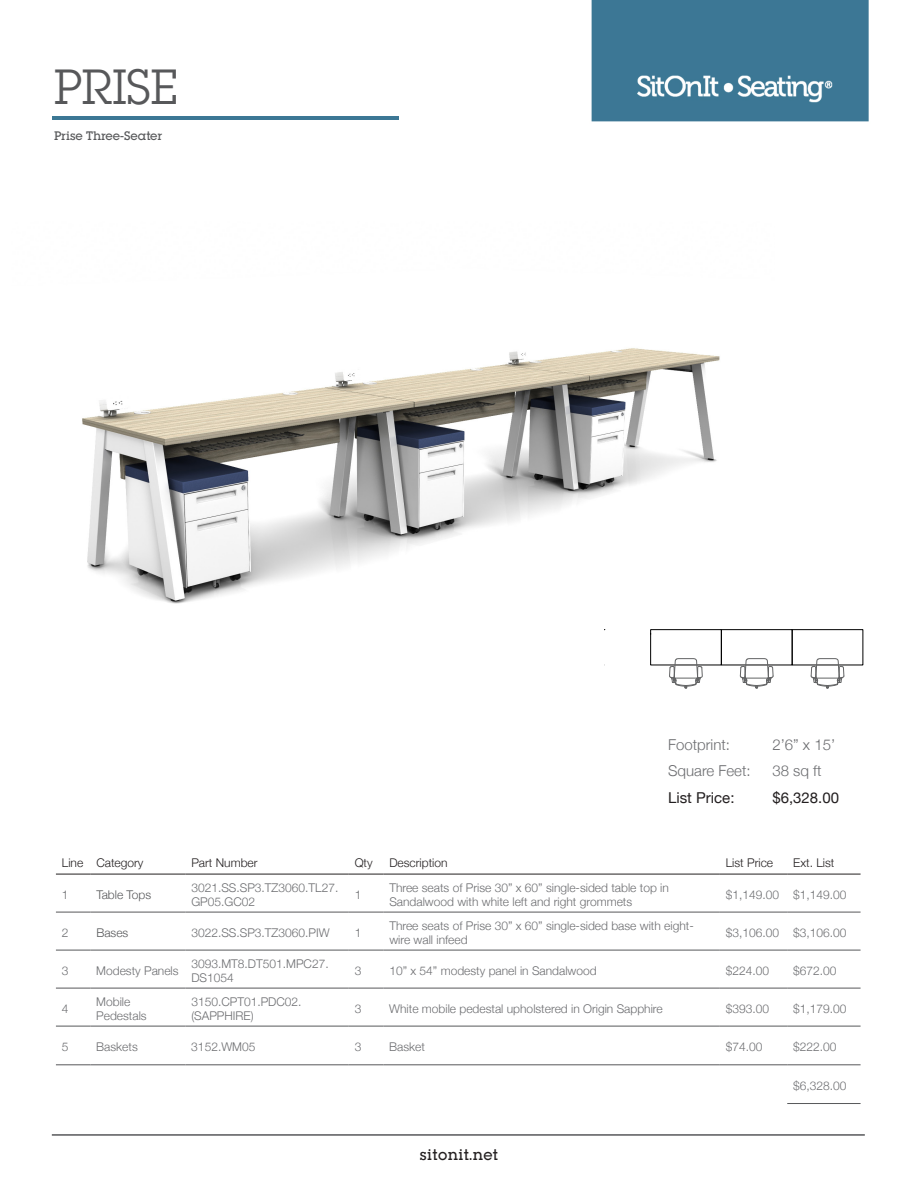
<style>
.page{position:relative;width:918px;height:1188px;background:#fff}
.page>*{position:absolute;margin:0;border:0;box-sizing:border-box;transform-origin:0 0}
.t1{font:48px "Lubalin Graph Std";color:#57585a}
.t2{font:300 15px "Helvetica Neue";color:#6c6d70}
.t3{font:15px "Helvetica Neue";color:#231f20}
.t4{font:500 15px "Lubalin Graph Std";letter-spacing:.025em;color:#231f20}
.Table_copy_gray{font:300 12px/14.4px "Helvetica Neue";color:#6c6d70}
.t5{font:300 12px "Helvetica Neue";color:#231f20}
.t6{font:500 12px "Lubalin Graph Std";color:#57585a}
.Table_copy_gray-2{font:300 12px "Helvetica Neue";color:#57585a}
</style>
<div class="page">
<hr style="left:52px;top:1134px;width:813px;height:2px;background:#57585a">
<img style="left:82px;top:348px;width:693px;height:321px">
<div style="left:650px;top:629px;width:72px;height:36px;border:1px solid #000"></div>
<div style="left:721px;top:629px;width:71px;height:36px;border:1px solid #000"></div>
<div style="left:792px;top:629px;width:71px;height:36px;border:1px solid #000"></div>
<svg style="left:670px;top:659px;width:32px;height:30px"></svg>
<svg style="left:740px;top:659px;width:33px;height:30px"></svg>
<svg style="left:811px;top:659px;width:33px;height:30px"></svg>
<hr style="left:56px;top:912px;width:34px;height:1px;background:#57585a">
<hr style="left:90px;top:912px;width:95px;height:1px;background:#57585a">
<hr style="left:185px;top:912px;width:164px;height:1px;background:#57585a">
<hr style="left:349px;top:912px;width:34px;height:1px;background:#57585a">
<hr style="left:383px;top:912px;width:337px;height:1px;background:#57585a">
<hr style="left:720px;top:912px;width:67px;height:1px;background:#57585a">
<hr style="left:787px;top:912px;width:74px;height:1px;background:#57585a">
<hr style="left:56px;top:950px;width:34px;height:1px;background:#57585a">
<hr style="left:90px;top:950px;width:95px;height:1px;background:#57585a">
<hr style="left:185px;top:950px;width:164px;height:1px;background:#57585a">
<hr style="left:349px;top:950px;width:34px;height:1px;background:#57585a">
<hr style="left:383px;top:950px;width:337px;height:1px;background:#57585a">
<hr style="left:720px;top:950px;width:67px;height:1px;background:#57585a">
<hr style="left:787px;top:950px;width:74px;height:1px;background:#57585a">
<hr style="left:56px;top:988px;width:34px;height:1px;background:#57585a">
<hr style="left:90px;top:988px;width:95px;height:1px;background:#57585a">
<hr style="left:185px;top:988px;width:164px;height:1px;background:#57585a">
<hr style="left:349px;top:988px;width:34px;height:1px;background:#57585a">
<hr style="left:383px;top:988px;width:337px;height:1px;background:#57585a">
<hr style="left:720px;top:988px;width:67px;height:1px;background:#57585a">
<hr style="left:787px;top:988px;width:74px;height:1px;background:#57585a">
<hr style="left:56px;top:1026px;width:34px;height:1px;background:#57585a">
<hr style="left:90px;top:1026px;width:95px;height:1px;background:#57585a">
<hr style="left:185px;top:1026px;width:164px;height:1px;background:#57585a">
<hr style="left:349px;top:1026px;width:34px;height:1px;background:#57585a">
<hr style="left:383px;top:1026px;width:337px;height:1px;background:#57585a">
<hr style="left:720px;top:1026px;width:67px;height:1px;background:#57585a">
<hr style="left:787px;top:1026px;width:74px;height:1px;background:#57585a">
<hr style="left:56px;top:1065px;width:34px;height:1px;background:#57585a">
<hr style="left:90px;top:1065px;width:95px;height:1px;background:#57585a">
<hr style="left:185px;top:1065px;width:164px;height:1px;background:#57585a">
<hr style="left:349px;top:1065px;width:34px;height:1px;background:#57585a">
<hr style="left:383px;top:1065px;width:337px;height:1px;background:#57585a">
<hr style="left:720px;top:1065px;width:67px;height:1px;background:#57585a">
<hr style="left:787px;top:1065px;width:74px;height:1px;background:#57585a">
<hr style="left:787px;top:1103px;width:74px;height:1px;background:#57585a">
<hr style="left:56px;top:874px;width:34px;height:1px;background:#231f20">
<hr style="left:90px;top:874px;width:95px;height:1px;background:#231f20">
<hr style="left:185px;top:874px;width:164px;height:1px;background:#231f20">
<hr style="left:349px;top:874px;width:34px;height:1px;background:#231f20">
<hr style="left:383px;top:874px;width:337px;height:1px;background:#231f20">
<hr style="left:720px;top:874px;width:67px;height:1px;background:#231f20">
<hr style="left:787px;top:874px;width:74px;height:1px;background:#231f20">
<img style="left:591px;top:0;width:278px;height:122px">
<img style="left:53px;top:116px;width:346px;height:4px">
<p class="t1" style="left:54px;top:57px;width:125px">PRISE</p>
<p class="t6" style="left:54px;top:128px;width:110px">Prise Three-Seater</p>
<p class="t2" style="left:668px;top:732px;width:63px">Footprint:</p>
<p class="t2" style="left:772px;top:732px;width:64px">2’6” x 15’</p>
<p class="t2" style="left:668px;top:759px;width:84px">Square Feet:</p>
<p class="t2" style="left:772px;top:759px;width:51px">38 sq ft</p>
<p class="t3" style="left:668px;top:786px;width:68px">List Price:</p>
<p class="t3" style="left:772px;top:786px;width:68px">$6,328.00</p>
<p class="t5" style="left:62px;top:853px;width:23px">Line</p>
<p class="t5" style="left:96px;top:853px;width:49px">Category</p>
<p class="t5" style="left:191px;top:853px;width:68px">Part Number</p>
<p class="t5" style="left:355px;top:853px;width:19px">Qty</p>
<p class="t5" style="left:389px;top:853px;width:60px">Description</p>
<p class="t5" style="left:726px;top:853px;width:49px">List Price</p>
<p class="t5" style="left:793px;top:853px;width:43px">Ext. List</p>
<p class="Table_copy_gray" style="left:62px;top:887px;width:8px">1</p>
<p class="Table_copy_gray-2" style="left:96px;top:885px;width:56px">Table Tops</p>
<p class="Table_copy_gray" style="left:191px;top:879px;width:148px">3021.SS.SP3.TZ3060.TL27.<br>GP05.GC02</p>
<p class="Table_copy_gray" style="left:355px;top:887px;width:8px">1</p>
<p class="Table_copy_gray" style="left:389px;top:879px;width:281px">Three seats of Prise 30” x 60” single-sided table top in<br>Sandalwood with white left and right grommets</p>
<p class="Table_copy_gray" style="left:726px;top:887px;width:55px">$1,149.00</p>
<p class="Table_copy_gray" style="left:793px;top:887px;width:55px">$1,149.00</p>
<p class="Table_copy_gray" style="left:62px;top:925px;width:8px">2</p>
<p class="Table_copy_gray-2" style="left:96px;top:923px;width:34px">Bases</p>
<p class="Table_copy_gray" style="left:191px;top:925px;width:140px">3022.SS.SP3.TZ3060.PIW</p>
<p class="Table_copy_gray" style="left:355px;top:925px;width:8px">1</p>
<p class="Table_copy_gray" style="left:389px;top:917px;width:306px">Three seats of Prise 30” x 60” single-sided base with eight&shy;wire wall infeed</p>
<p class="Table_copy_gray" style="left:726px;top:925px;width:55px">$3,106.00</p>
<p class="Table_copy_gray" style="left:793px;top:925px;width:55px">$3,106.00</p>
<p class="Table_copy_gray" style="left:62px;top:963px;width:8px">3</p>
<p class="Table_copy_gray" style="left:96px;top:963px;width:84px">Modesty Panels</p>
<p class="Table_copy_gray" style="left:191px;top:955px;width:139px">3093.MT8.DT501.MPC27.<br>DS1054</p>
<p class="Table_copy_gray" style="left:355px;top:963px;width:8px">3</p>
<p class="Table_copy_gray" style="left:389px;top:963px;width:209px">10” x 54” modesty panel in Sandalwood</p>
<p class="Table_copy_gray" style="left:726px;top:963px;width:45px">$224.00</p>
<p class="Table_copy_gray" style="left:793px;top:963px;width:45px">$672.00</p>
<p class="Table_copy_gray" style="left:62px;top:1001px;width:8px">4</p>
<p class="Table_copy_gray" style="left:96px;top:993px;width:52px">Mobile<br>Pedestals</p>
<p class="Table_copy_gray" style="left:191px;top:993px;width:112px">3150.CPT01.PDC02. (SAPPHIRE)</p>
<p class="Table_copy_gray" style="left:355px;top:1001px;width:8px">3</p>
<p class="Table_copy_gray" style="left:389px;top:1001px;width:275px">White mobile pedestal upholstered in Origin Sapphire</p>
<p class="Table_copy_gray" style="left:726px;top:1001px;width:45px">$393.00</p>
<p class="Table_copy_gray" style="left:793px;top:1001px;width:55px">$1,179.00</p>
<p class="Table_copy_gray" style="left:62px;top:1039px;width:8px">5</p>
<p class="Table_copy_gray" style="left:96px;top:1039px;width:43px">Baskets</p>
<p class="Table_copy_gray" style="left:191px;top:1039px;width:66px">3152.WM05</p>
<p class="Table_copy_gray" style="left:355px;top:1039px;width:8px">3</p>
<p class="Table_copy_gray" style="left:389px;top:1039px;width:37px">Basket</p>
<p class="Table_copy_gray" style="left:726px;top:1039px;width:38px">$74.00</p>
<p class="Table_copy_gray" style="left:793px;top:1039px;width:45px">$222.00</p>
<p class="Table_copy_gray" style="left:793px;top:1078px;width:55px">$6,328.00</p>
<p class="t4" style="left:420px;top:1145px;width:80px">sitonit.net</p>
</div>
